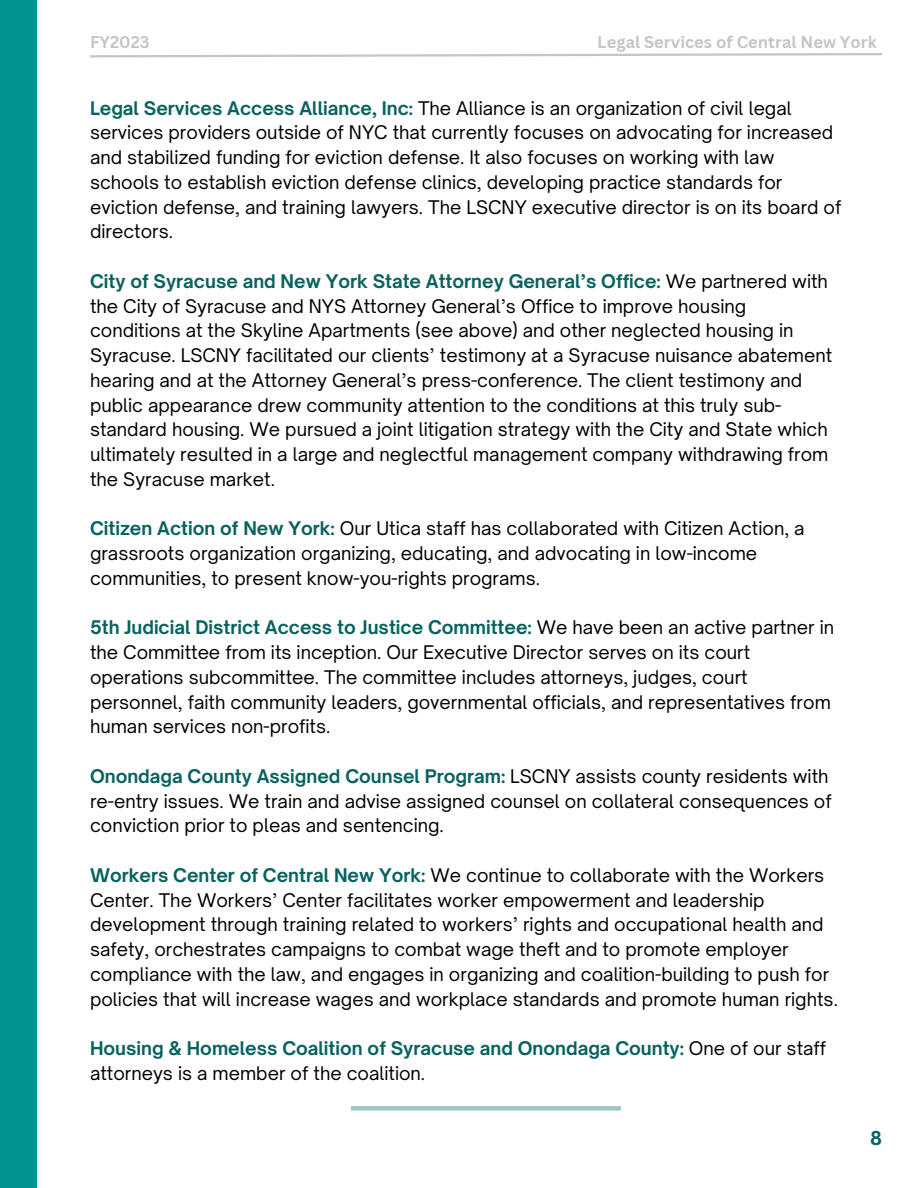
<style>
.page{position:relative;width:918px;height:1188px;background:#fff}
.page>*{position:absolute;margin:0;border:0;box-sizing:border-box;transform-origin:0 0}
.t1{font:700 19.5px "Canva Sans";color:#08625f}
.t2{font:18px/24.8px "Open Sauce One";color:#000}
.t3{font:700 18px/24.8px "Open Sauce One";color:#08625f}
.t4{font:700 16.5px "Canva Sans";color:#c3c5c6}
.s1{font-weight:700;color:#08625f}
.s2{font-weight:400;color:#000}
</style>
<div class="page">
<div style="left:0;top:0;width:37px;height:1188px;background:#009490"></div>
<svg style="left:90px;top:53px;width:792px;height:5px"></svg>
<div style="left:351px;top:1106px;width:270px;height:5px;background:#9dc6c5"></div>
<p class="t4" style="left:90px;top:31px;width:61px">FY2023</p>
<p class="t4" style="left:597px;top:31px;width:281px">Legal Services of Central New York</p>
<p class="t2" style="left:90px;top:95px;width:753px"><span class="s1">Legal Services Access Alliance, Inc:</span> The Alliance is an organization of civil legal services providers outside of NYC that currently focuses on advocating for increased and stabilized funding for eviction defense. It also focuses on working with law schools to establish eviction defense clinics, developing practice standards for eviction defense, and training lawyers. The LSCNY executive director is on its board of directors.</p>
<p class="t2" style="left:90px;top:269px;width:744px"><span class="s1">City of Syracuse and New York State Attorney General’s Office:</span> We partnered with the City of Syracuse and NYS Attorney General’s Office to improve housing conditions at the Skyline Apartments (see above) and other neglected housing in Syracuse. LSCNY facilitated our clients’ testimony at a Syracuse nuisance abatement hearing and at the Attorney General’s press-conference. The client testimony and public appearance drew community attention to the conditions at this truly sub&shy;standard housing. We pursued a joint litigation strategy with the City and State which ultimately resulted in a large and neglectful management company withdrawing from the Syracuse market.</p>
<p class="t2" style="left:90px;top:516px;width:716px"><span class="s1">Citizen Action of New York:</span> Our Utica staff has collaborated with Citizen Action, a grassroots organization organizing, educating, and advocating in low-income communities, to present know-you-rights programs.</p>
<p class="t2" style="left:90px;top:615px;width:746px"><span class="s1">5th Judicial District Access to Justice Committee:</span> We have been an active partner in the Committee from its inception. Our Executive Director serves on its court operations subcommittee. The committee includes attorneys, judges, court personnel, faith community leaders, governmental officials, and representatives from human services non-profits.</p>
<p class="t2" style="left:90px;top:764px;width:743px"><span class="s1">Onondaga County Assigned Counsel Program:</span> LSCNY assists county residents with re-entry issues. We train and advise assigned counsel on collateral consequences of conviction prior to pleas and sentencing.</p>
<p class="t2" style="left:90px;top:863px;width:749px"><span class="s1">Workers Center of Central New York:</span> We continue to collaborate with the Workers Center. The Workers’ Center facilitates worker empowerment and leadership development through training related to workers’ rights and occupational health and safety, orchestrates campaigns to combat wage theft and to promote employer compliance with the law, and engages in organizing and coalition-building to push for policies that will increase wages and workplace standards and promote human rights.</p>
<p class="t3" style="left:90px;top:1036px;width:738px">Housing &amp; Homeless Coalition of Syracuse and Onondaga County: <span class="s2">One of our staff attorneys is a member of the coalition.</span></p>
<p class="t1" style="left:870px;top:1124px;width:13px">8</p>
</div>
